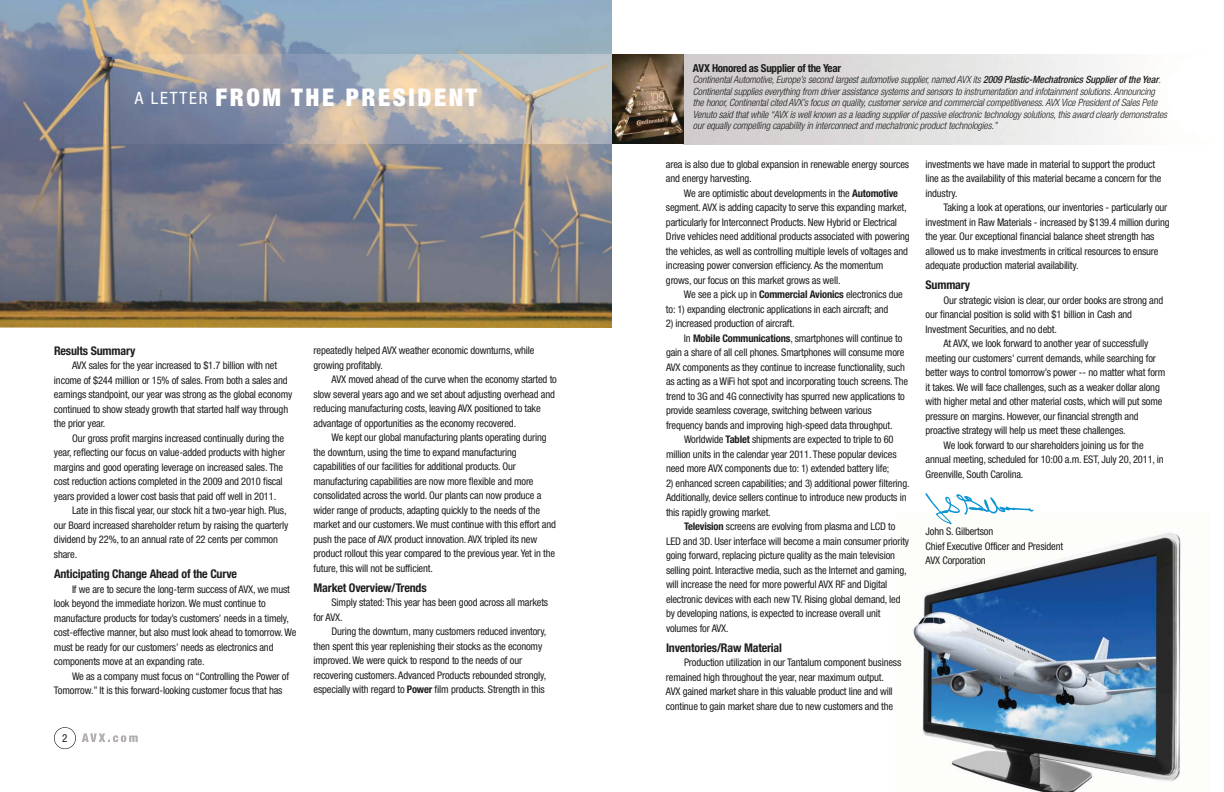
<style>
.page{position:relative;width:1224px;height:792px;background:#fff}
.page>*{position:absolute;margin:0;border:0;box-sizing:border-box;transform-origin:0 0}
.t1{font:900 condensed 24.4px "Helvetica Neue LT Std";letter-spacing:.105em;color:#fff}
.t2{font:700 condensed 12px "Helvetica Neue LT Std";letter-spacing:-.015em;color:#201d1d}
.t3{font:700 condensed 11px "Helvetica Neue LT Std";letter-spacing:-.025em;color:#201d1d}
.t4{font:condensed 11px "Helvetica Neue LT Std";color:#201d1d}
.t5{font:condensed 10.5px/14.5px "Helvetica Neue LT Std";letter-spacing:-.015em;color:#201d1d}
.t6{font:italic 300 condensed 10px/11.5px "Helvetica Neue LT Std";letter-spacing:-.01em;color:#201d1d}
.s1{font-weight:400;font-size:17px}
.s2{font-weight:700}
.s3{font-weight:500}
</style>
<div class="page">
<img style="left:913px;top:533px;width:268px;height:259px">
<svg style="left:54px;top:727px;width:22px;height:22px"></svg>
<svg style="left:82px;top:733px;width:56px;height:9px"></svg>
<img style="left:0;top:0;width:612px;height:327px">
<img style="left:65px;top:54px;width:547px;height:90px">
<img style="left:925px;top:493px;width:109px;height:32px">
<div style="left:683px;top:54px;width:541px;height:90px;background:linear-gradient(to right,#ccc9c9,#fff)"></div>
<svg style="left:612px;top:54px;width:72px;height:90px;background:#65523d"></svg>
<h1 class="t1" style="left:135px;top:83px;width:344px"><span class="s1">A LETTER</span> FROM THE PRESIDENT</h1>
<p class="t2" style="left:54px;top:346px;width:83px">Results Summary</p>
<p class="t5" style="left:54px;top:360px;width:240px;text-indent:18px">AVX sales for the year increased to $1.7 billion with net income of $244 million or 15% of sales. From both a sales and earnings standpoint, our year was strong as the global economy continued to show steady growth that started half way through the prior year.</p>
<p class="t5" style="left:72px;top:432px;width:214px">Our gross profit margins increased continually during the</p>
<p class="t5" style="left:54px;top:447px;width:233px">year, reflecting our focus on value-added products with higher</p>
<p class="t5" style="left:54px;top:461px;width:231px">margins and good operating leverage on increased sales. The</p>
<p class="t5" style="left:54px;top:476px;width:230px">cost reduction actions completed in the 2009 and 2010 fiscal</p>
<p class="t5" style="left:54px;top:490px;width:224px">years provided a lower cost basis that paid off well in 2011.</p>
<p class="t5" style="left:72px;top:505px;width:216px">Late in this fiscal year, our stock hit a two-year high. Plus,</p>
<p class="t5" style="left:54px;top:519px;width:236px">our Board increased shareholder return by raising the quarterly</p>
<p class="t5" style="left:54px;top:534px;width:225px">dividend by 22%, to an annual rate of 22 cents per common</p>
<p class="t5" style="left:54px;top:548px;width:25px">share.</p>
<p class="t2" style="left:54px;top:570px;width:185px">Anticipating Change Ahead of the Curve</p>
<p class="t5" style="left:54px;top:583px;width:244px;text-indent:18px">If we are to secure the long-term success of AVX, we must look beyond the immediate horizon. We must continue to manufacture products for today’s customers’ needs in a timely, cost-effective manner, but also must look ahead to tomorrow. We must be ready for our customers’ needs as electronics and components move at an expanding rate.</p>
<p class="t5" style="left:54px;top:670px;width:237px;text-indent:18px">We as a company must focus on “Controlling the Power of<br>Tomorrow.” It is this forward-looking customer focus that has</p>
<p class="t4" style="left:62px;top:734px;width:7px">2</p>
<p class="t5" style="left:314px;top:345px;width:222px">repeatedly helped AVX weather economic downturns, while growing profitably.</p>
<p class="t5" style="left:314px;top:374px;width:245px;text-indent:18px">AVX moved ahead of the curve when the economy started to slow several years ago and we set about adjusting overhead and reducing manufacturing costs, leaving AVX positioned to take advantage of opportunities as the economy recovered.</p>
<p class="t5" style="left:314px;top:432px;width:244px;text-indent:18px">We kept our global manufacturing plants operating during the downturn, using the time to expand manufacturing capabilities of our facilities for additional products. Our manufacturing capabilities are now more flexible and more consolidated across the world. Our plants can now produce a wider range of products, adapting quickly to the needs of the market and our customers. We must continue with this effort and push the pace of AVX product innovation. AVX tripled its new product rollout this year compared to the previous year. Yet in the future, this will not be sufficient.</p>
<p class="t2" style="left:314px;top:583px;width:115px">Market Overview/Trends</p>
<p class="t5" style="left:314px;top:597px;width:236px;text-indent:18px">Simply stated: This year has been good across all markets for AVX.</p>
<p class="t5" style="left:314px;top:626px;width:234px;text-indent:18px">During the downturn, many customers reduced inventory, then spent this year replenishing their stocks as the economy improved. We were quick to respond to the needs of our recovering customers. Advanced Products rebounded strongly, especially with regard to <span class="s2">Power</span> film products. Strength in this</p>
<p class="t3" style="left:693px;top:64px;width:150px">AVX Honored as Supplier of the Year</p>
<p class="t6" style="left:693px;top:75px;width:476px">Continental Automotive, Europe’s second largest automotive supplier, named AVX its <span class="s3">2009 Plastic-Mechatronics Supplier of the Year</span>.<br>Continental supplies everything from driver assistance systems and sensors to instrumentation and infotainment solutions. Announcing the honor, Continental cited AVX’s focus on quality, customer service and commercial competitiveness. AVX Vice President of Sales Pete Venuto said that while “AVX is well known as a leading supplier of passive electronic technology solutions, this award clearly demonstrates our equally compelling capability in interconnect and mechatronic product technologies.”</p>
<p class="t5" style="left:666px;top:158px;width:245px">area is also due to global expansion in renewable energy sources and energy harvesting.</p>
<p class="t5" style="left:666px;top:187px;width:245px;text-indent:18px">We are optimistic about developments in the <span class="s2">Automotive </span>segment. AVX is adding capacity to serve this expanding market, particularly for Interconnect Products. New Hybrid or Electrical Drive vehicles need additional products associated with powering the vehicles, as well as controlling multiple levels of voltages and increasing power conversion efficiency. As the momentum grows, our focus on this market grows as well.</p>
<p class="t5" style="left:666px;top:288px;width:238px;text-indent:18px">We see a pick up in <span class="s2">Commercial Avionics</span> electronics due to: 1) expanding electronic applications in each aircraft; and</p>
<p class="t5" style="left:666px;top:317px;width:130px">2) increased production of aircraft.</p>
<p class="t5" style="left:684px;top:332px;width:220px">In <span class="s2">Mobile Communications</span>, smartphones will continue to</p>
<p class="t5" style="left:666px;top:346px;width:240px">gain a share of all cell phones. Smartphones will consume more</p>
<p class="t5" style="left:666px;top:361px;width:241px">AVX components as they continue to increase functionality, such</p>
<p class="t5" style="left:666px;top:375px;width:244px">as acting as a WiFi hot spot and incorporating touch screens. The</p>
<p class="t5" style="left:666px;top:390px;width:240px">trend to 3G and 4G connectivity has spurred new applications to</p>
<p class="t5" style="left:666px;top:404px;width:207px">provide seamless coverage, switching between various</p>
<p class="t5" style="left:666px;top:419px;width:228px">frequency bands and improving high-speed data throughput.</p>
<p class="t5" style="left:684px;top:433px;width:211px">Worldwide <span class="s2">Tablet</span> shipments are expected to triple to 60</p>
<p class="t5" style="left:666px;top:448px;width:232px">million units in the calendar year 2011. These popular devices</p>
<p class="t5" style="left:666px;top:462px;width:225px">need more AVX components due to: 1) extended battery life;</p>
<p class="t5" style="left:666px;top:477px;width:245px">2) enhanced screen capabilities; and 3) additional power filtering.<br>Additionally, device sellers continue to introduce new products in this rapidly growing market.</p>
<p class="t5" style="left:666px;top:520px;width:245px;text-indent:18px"><span class="s2">Television</span> screens are evolving from plasma and LCD to LED and 3D. User interface will become a main consumer priority going forward, replacing picture quality as the main television selling point. Interactive media, such as the Internet and gaming, will increase the need for more powerful AVX RF and Digital electronic devices with each new TV. Rising global demand, led by developing nations, is expected to increase overall unit volumes for AVX.</p>
<p class="t2" style="left:666px;top:643px;width:118px">Inventories/Raw Material</p>
<p class="t5" style="left:666px;top:657px;width:237px;text-indent:18px">Production utilization in our Tantalum component business remained high throughout the year, near maximum output.<br>AVX gained market share in this valuable product line and will continue to gain market share due to new customers and the</p>
<p class="t5" style="left:926px;top:158px;width:237px">investments we have made in material to support the product line as the availability of this material became a concern for the industry.</p>
<p class="t5" style="left:926px;top:201px;width:246px;text-indent:18px">Taking a look at operations, our inventories - particularly our investment in Raw Materials - increased by $139.4 million during the year. Our exceptional financial balance sheet strength has allowed us to make investments in critical resources to ensure adequate production material availability.</p>
<p class="t2" style="left:926px;top:281px;width:46px">Summary</p>
<p class="t5" style="left:926px;top:294px;width:239px;text-indent:18px">Our strategic vision is clear, our order books are strong and our financial position is solid with $1 billion in Cash and<br>Investment Securities, and no debt.</p>
<p class="t5" style="left:944px;top:338px;width:206px">At AVX, we look forward to another year of successfully</p>
<p class="t5" style="left:926px;top:352px;width:232px">meeting our customers’ current demands, while searching for</p>
<p class="t5" style="left:926px;top:367px;width:241px">better ways to control tomorrow’s power -- no matter what form</p>
<p class="t5" style="left:926px;top:381px;width:236px">it takes. We will face challenges, such as a weaker dollar along</p>
<p class="t5" style="left:926px;top:396px;width:238px">with higher metal and other material costs, which will put some</p>
<p class="t5" style="left:926px;top:410px;width:215px">pressure on margins. However, our financial strength and</p>
<p class="t5" style="left:926px;top:425px;width:202px">proactive strategy will help us meet these challenges.</p>
<p class="t5" style="left:944px;top:439px;width:202px">We look forward to our shareholders joining us for the</p>
<p class="t5" style="left:926px;top:454px;width:240px">annual meeting, scheduled for 10:00 a.m. EST, July 20, 2011, in</p>
<p class="t5" style="left:926px;top:468px;width:99px">Greenville, South Carolina.</p>
<p class="t5" style="left:926px;top:526px;width:139px">John S. Gilbertson<br>Chief Executive Officer and President<br>AVX Corporation</p>
</div>
